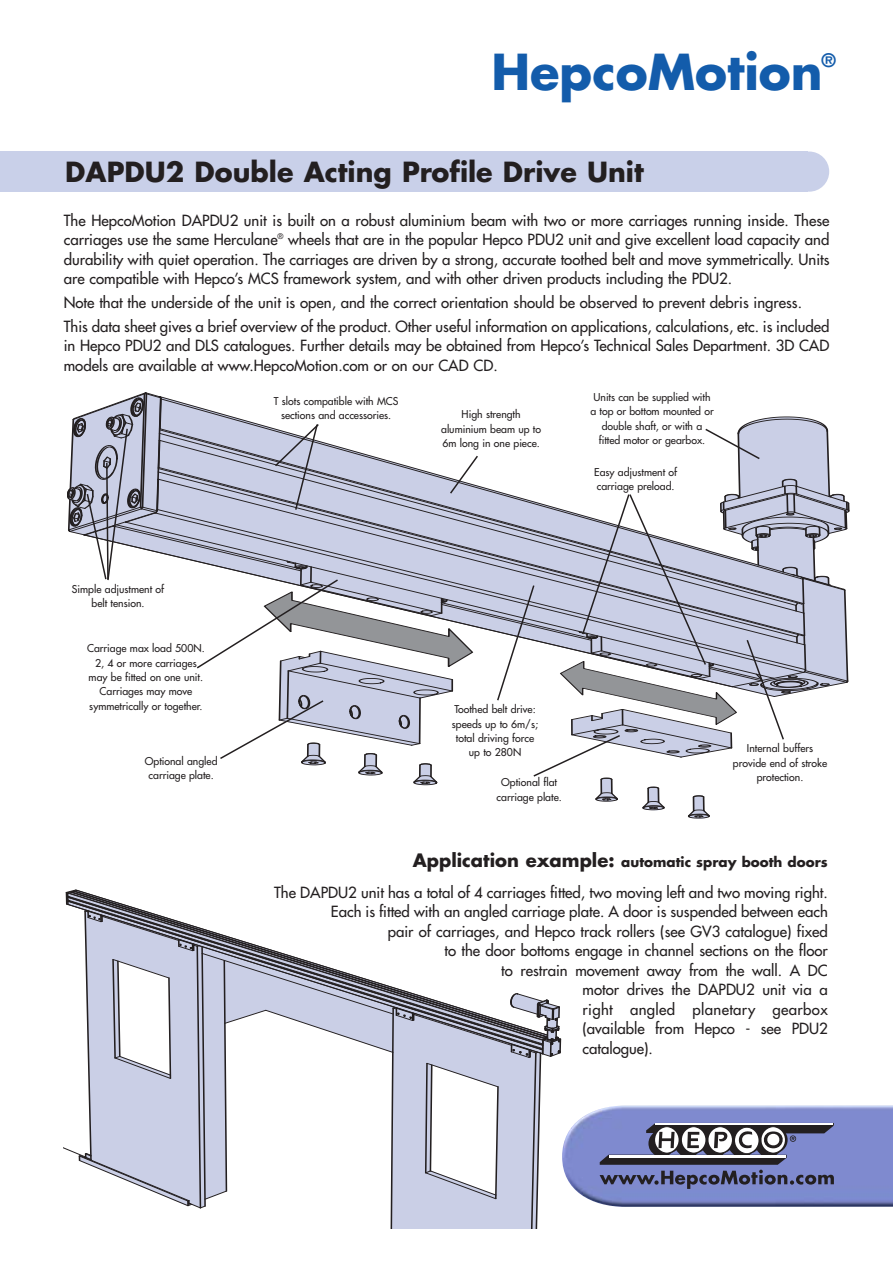
<style>
.page{position:relative;width:893px;height:1263px;background:#fff}
.page>*{position:absolute;margin:0;border:0;box-sizing:border-box;transform-origin:0 0}
.t1{font:700 48.3px "Futura";color:#135cab}
.t2{font:700 27px "Futura";color:#231f20}
.t3{font:700 18.15px "Futura";color:#135cab}
.t4{font:15px/19.5px "Futura";color:#231f20}
.t5{font:15px "Futura";letter-spacing:.025em;color:#231f20}
.t6{font:700 13.5px "Futura";color:#231f20}
.t7{font:10.5px/14.2px "Futura";color:#231f20;text-align:center}
.s1{font-size:18px}
</style>
<div class="page">
<div style="left:0;top:152px;width:808px;height:40px;background:#c9d0e9"></div>
<div style="left:789px;top:152px;width:40px;height:40px;background:#c9d0e9;border-radius:50%"></div>
<img style="left:562px;top:1105px;width:331px;height:102px">
<svg style="left:600px;top:1123px;width:234px;height:66px;background:#74799b"></svg>
<svg style="left:64px;top:889px;width:477px;height:340px"></svg>
<svg style="left:67px;top:392px;width:782px;height:426px"></svg>
<svg style="left:216px;top:889px;width:346px;height:204px"></svg>
<h1 class="t1" style="left:491px;top:50px;width:333px">HepcoMotion</h1>
<p class="t3" style="left:821px;top:52px;width:16px">®</p>
<h2 class="t2" style="left:65px;top:160px;width:580px">DAPDU2 Double Acting Profile Drive Unit</h2>
<p class="t4" style="left:64px;top:211px;width:767px;text-align:justify">The HepcoMotion DAPDU2 unit is built on a robust aluminium beam with two or more carriages running inside. These carriages use the same Herculane<sup>®</sup> wheels that are in the popular Hepco PDU2 unit and give excellent load capacity and durability with quiet operation. The carriages are driven by a strong, accurate toothed belt and move symmetrically. Units are compatible with Hepco’s MCS framework system, and with other driven products including the PDU2.</p>
<p class="t4" style="left:64px;top:292px;width:767px;line-height:23.7px">Note that the underside of the unit is open, and the correct orientation should be observed to prevent debris ingress.<br>This data sheet gives a brief overview of the product. Other useful information on applications, calculations, etc. is included</p>
<p class="t4" style="left:64px;top:337px;width:767px">in Hepco PDU2 and DLS catalogues. Further details may be obtained from Hepco’s Technical Sales Department. 3D CAD models are available at www.HepcoMotion.com or on our CAD CD.</p>
<p class="t7" style="left:274px;top:394px;width:126px">T slots compatible with MCS sections and accessories.</p>
<p class="t7" style="left:590px;top:391px;width:125px">Units can be supplied with a top or bottom mounted or double shaft, or with a fitted motor or gearbox.</p>
<p class="t7" style="left:441px;top:408px;width:101px">High strength aluminium beam up to<br>6m long in one piece.</p>
<p class="t7" style="left:72px;top:582px;width:94px">Simple adjustment of belt tension.</p>
<p class="t7" style="left:87px;top:642px;width:119px">Carriage max load 500N.<br>2, 4 or more carriages may be fitted on one unit.<br>Carriages may move symmetrically or together.</p>
<p class="t7" style="left:145px;top:754px;width:74px">Optional angled carriage plate.</p>
<p class="t7" style="left:594px;top:466px;width:84px;text-align:left">Easy adjustment of carriage preload.</p>
<p class="t7" style="left:452px;top:703px;width:88px">Toothed belt drive: speeds up to 6m/s; total driving force up to 280N</p>
<p class="t7" style="left:497px;top:776px;width:67px">Optional flat carriage plate.</p>
<p class="t7" style="left:733px;top:742px;width:96px">Internal buffers provide end of stroke protection.</p>
<p class="t6" style="left:413px;top:856px;width:416px"><span class="s1">Application example:</span> automatic spray booth doors</p>
<p class="t4" style="left:274px;top:883px;width:555px">The DAPDU2 unit has a total of 4 carriages fitted, two moving left and two moving right.</p>
<p class="t4" style="left:331px;top:903px;width:498px">Each is fitted with an angled carriage plate. A door is suspended between each</p>
<p class="t4" style="left:388px;top:922px;width:442px">pair of carriages, and Hepco track rollers (see GV3 catalogue) fixed</p>
<p class="t4" style="left:444px;top:942px;width:385px">to the door bottoms engage in channel sections on the floor</p>
<p class="t4" style="left:501px;top:961px;width:328px">to restrain movement away from the wall. A DC</p>
<p class="t4" style="left:583px;top:981px;width:247px">motor drives the DAPDU2 unit via a</p>
<p class="t5" style="left:583px;top:1002px;width:247px">right angled planetary gearbox</p>
<p class="t4" style="left:583px;top:1020px;width:247px">(available from Hepco - see PDU2</p>
<p class="t4" style="left:583px;top:1039px;width:72px">catalogue).</p>
</div>
